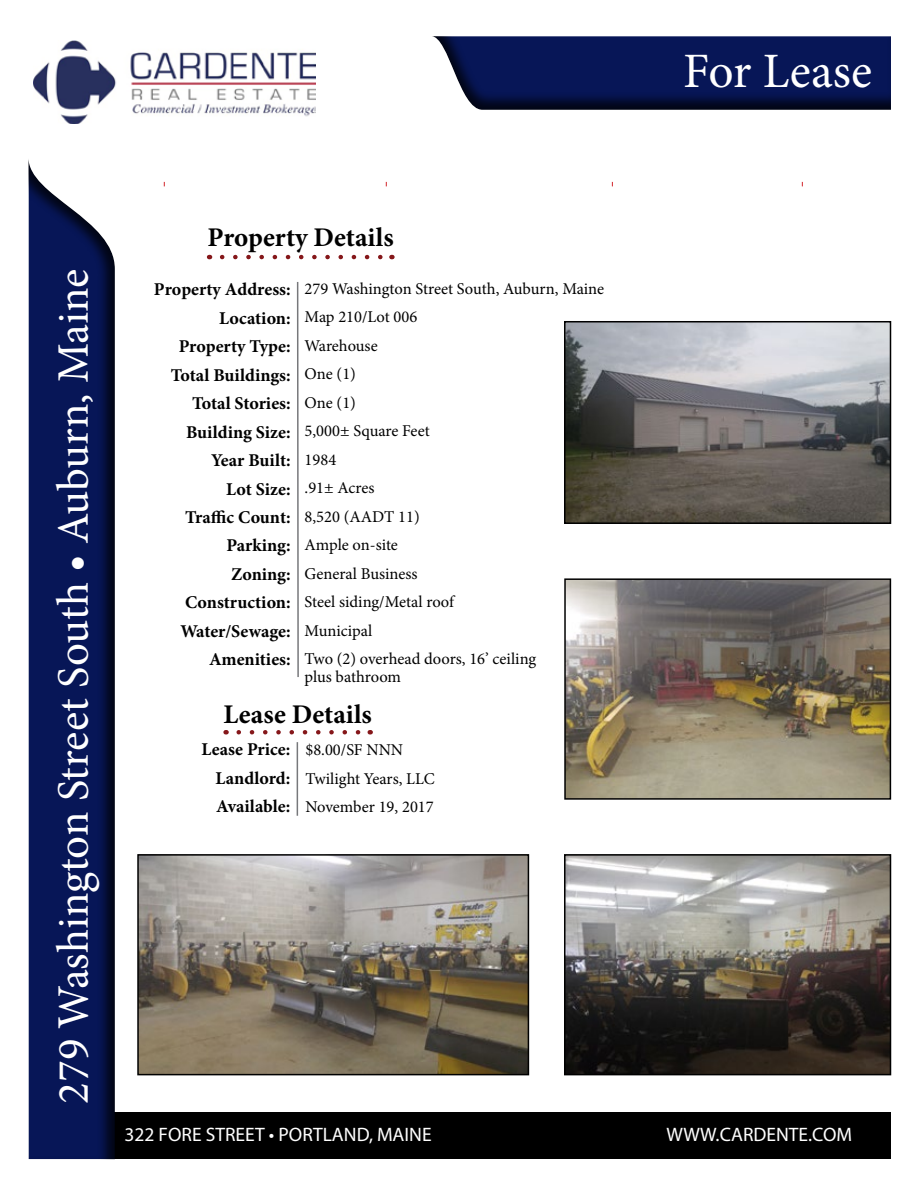
<style>
.page{position:relative;width:918px;height:1188px;background:#fff}
.page>*{position:absolute;margin:0;border:0;box-sizing:border-box;transform-origin:0 0}
.t1{font:49.5px "Minion Pro";color:#fff}
.t2{font:45px "Minion Pro";letter-spacing:-.005em;color:#fff}
.t3{font:700 27px "Minion Pro";color:#000}
.t4{font:19.5px "Myriad Pro";color:#fff}
.t5{font:700 18px/28.5px "Minion Pro";color:#000;text-align:right}
.t6{font:16.5px/28.5px "Minion Pro";color:#000}
</style>
<div class="page">
<div style="left:91px;top:1112px;width:800px;height:47px;background:#000"></div>
<img style="left:34px;top:41px;width:282px;height:82px">
<hr style="left:297px;top:742px;width:1px;height:74px;background:#77787b">
<div style="left:27px;top:156px;width:89px;height:1004px;background:#000;opacity:.75"></div>
<div style="left:430px;top:35px;width:462px;height:75px;background:#000;opacity:.75"></div>
<svg style="left:239px;top:730px;width:122px;height:5px"></svg>
<svg style="left:296px;top:282px;width:3px;height:395px"></svg>
<img style="left:567px;top:581px;width:321px;height:216px">
<div style="left:564px;top:578px;width:327px;height:222px;border:2px solid #000"></div>
<img style="left:567px;top:324px;width:321px;height:197px">
<div style="left:564px;top:321px;width:327px;height:203px;border:2px solid #000"></div>
<svg style="left:222px;top:255px;width:161px;height:4px"></svg>
<img style="left:567px;top:857px;width:321px;height:215px">
<div style="left:564px;top:854px;width:327px;height:221px;border:2px solid #000"></div>
<img style="left:140px;top:857px;width:386px;height:215px">
<div style="left:137px;top:854px;width:392px;height:221px;border:2px solid #000"></div>
<h1 class="t1" style="left:683px;top:38px;width:191px">For Lease</h1>
<h2 class="t2" style="left:43px;top:1104px;width:836px;rotate:-90deg">279 Washington Street South • Auburn, Maine</h2>
<h3 class="t3" style="left:208px;top:219px;width:188px">Property Details</h3>
<p class="t5" style="left:154px;top:275px;width:138px">Property Address:<br>Location:<br>Property Type:<br>Total Buildings:<br>Total Stories:<br>Building Size:<br>Year Built:<br>Lot Size:<br>Traffic Count:<br>Parking:<br>Zoning:<br>Construction:<br>Water/Sewage:<br>Amenities:</p>
<p class="t6" style="left:305px;top:275px;width:301px">279 Washington Street South, Auburn, Maine<br>Map 210/Lot 006<br>Warehouse<br>One (1)<br>One (1)<br>5,000± Square Feet<br>1984<br>.91± Acres<br>8,520 (AADT 11)<br>Ample on-site<br>General Business<br>Steel siding/Metal roof<br>Municipal<br>Two (2) overhead doors, 16’ ceiling</p>
<p class="t6" style="left:305px;top:663px;width:98px">plus bathroom</p>
<h3 class="t3" style="left:223px;top:696px;width:150px">Lease Details</h3>
<p class="t5" style="left:216px;top:735px;width:76px;text-align:justify;text-indent:-14px">Lease Price:<br>Landlord:<br>Available:</p>
<p class="t6" style="left:305px;top:736px;width:131px">$8.00/SF NNN<br>Twilight Years, LLC<br>November 19, 2017</p>
<p class="t4" style="left:125px;top:1122px;width:309px">322 FORE STREET • PORTLAND, MAINE</p>
<p class="t4" style="left:667px;top:1122px;width:187px">WWW.CARDENTE.COM</p>
</div>
